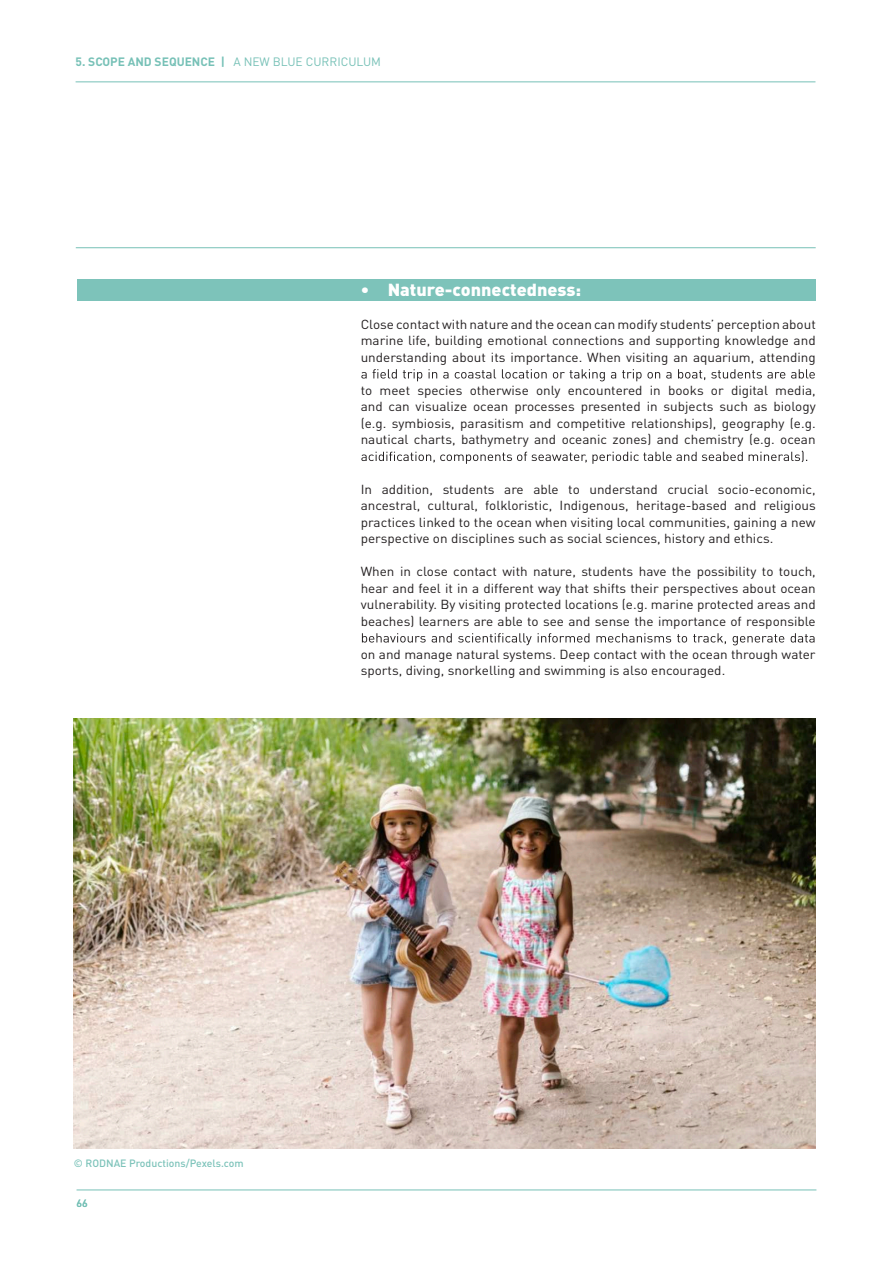
<style>
.page{position:relative;width:893px;height:1263px;background:#fff}
.page>*{position:absolute;margin:0;border:0;box-sizing:border-box;transform-origin:0 0}
.t1{font:900 17.25px "DINOT";color:#fff;scale:1.04 1}
.t2{font:12.9px/16.5px "DINOT";color:#231f20;text-align:justify;scale:1.04 1}
.t3{font:700 12px "DINOT";color:#77c1b7}
.t4{font:500 10.5px "DINOT";color:#7dc3ba}
.t5{font:500 10.5px "DINOT";color:#77c1b7}
.s1{font-weight:400}
</style>
<div class="page">
<hr style="left:77px;top:1189px;width:739px;height:1px;background:#7dc3ba">
<hr style="left:76px;top:81px;width:739px;height:1px;background:#7dc3ba">
<div style="left:77px;top:279px;width:739px;height:22px;background:#7dc3ba"></div>
<svg style="left:361px;top:369px;width:454px;height:12px"></svg>
<svg style="left:361px;top:450px;width:446px;height:14px"></svg>
<svg style="left:362px;top:633px;width:452px;height:12px"></svg>
<hr style="left:76px;top:247px;width:740px;height:1px;background:#7dc3ba">
<img style="left:74px;top:718px;width:742px;height:431px">
<p class="t3" style="left:76px;top:54px;width:307px">5. SCOPE AND SEQUENCE | <span class="s1">A NEW BLUE CURRICULUM</span></p>
<p class="t1" style="left:361px;top:278px;width:214px">• Nature-connectedness:</p>
<p class="t2" style="left:361px;top:316px;width:439px">Close contact with nature and the ocean can modify students’ perception about marine life, building emotional connections and supporting knowledge and understanding about its importance. When visiting an aquarium, attending</p>
<p class="t2" style="left:361px;top:382px;width:439px">to meet species otherwise only encountered in books or digital media, and can visualize ocean processes presented in subjects such as biology (e.g. symbiosis, parasitism and competitive relationships), geography (e.g. nautical charts, bathymetry and oceanic zones) and chemistry (e.g. ocean</p>
<p class="t2" style="left:361px;top:481px;width:439px">In addition, students are able to understand crucial socio-economic, ancestral, cultural, folkloristic, Indigenous, heritage-based and religious practices linked to the ocean when visiting local communities, gaining a new perspective on disciplines such as social sciences, history and ethics.</p>
<p class="t2" style="left:361px;top:563px;width:439px">When in close contact with nature, students have the possibility to touch, hear and feel it in a different way that shifts their perspectives about ocean vulnerability. By visiting protected locations (e.g. marine protected areas and beaches) learners are able to see and sense the importance of responsible</p>
<p class="t2" style="left:361px;top:646px;width:439px">on and manage natural systems. Deep contact with the ocean through water sports, diving, snorkelling and swimming is also encouraged.</p>
<p class="t4" style="left:74px;top:1156px;width:171px">© RODNAE Productions/Pexels.com</p>
<p class="t5" style="left:77px;top:1196px;width:13px">66</p>
</div>
